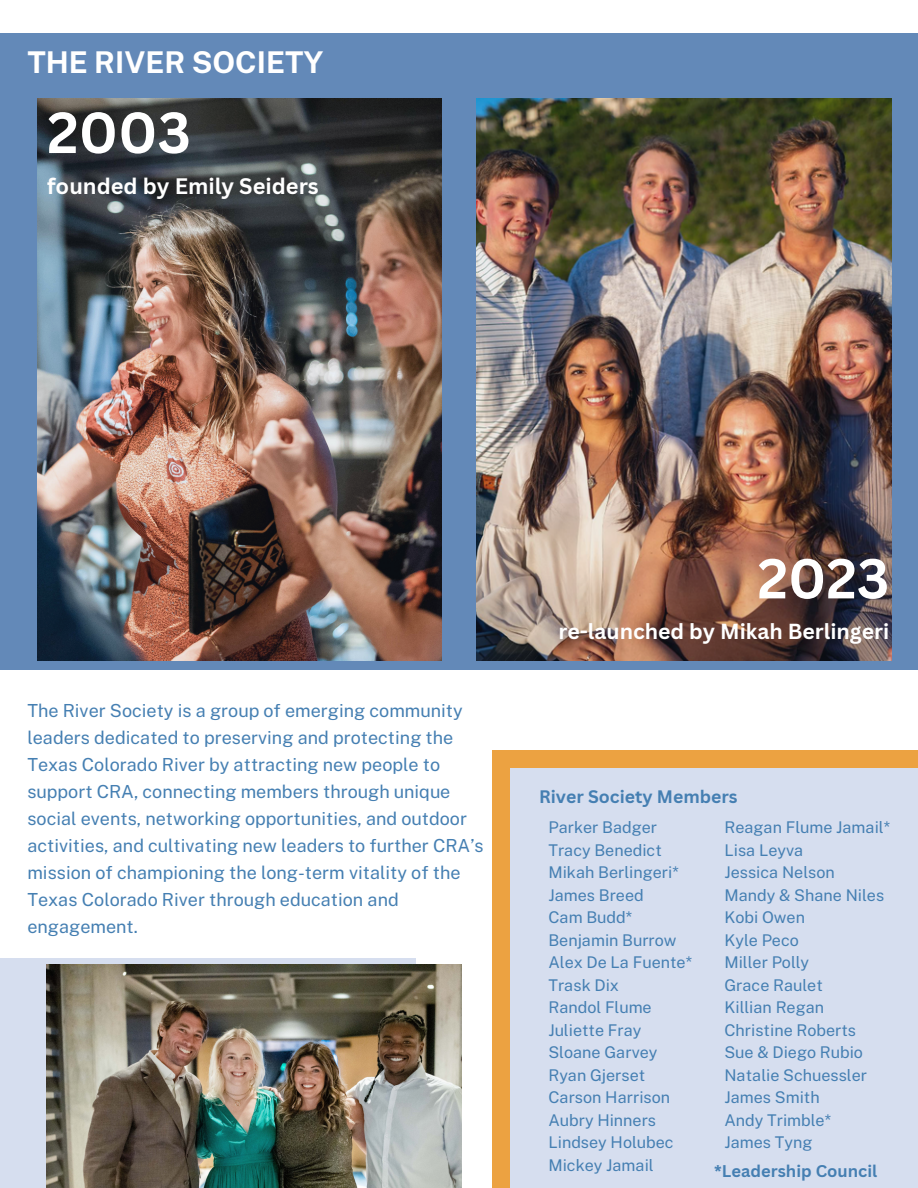
<style>
.page{position:relative;width:918px;height:1188px;background:#fff}
.page>*{position:absolute;margin:0;border:0;box-sizing:border-box;transform-origin:0 0}
.t1{font:700 56.55px "Canva Sans";color:#fff}
.t2{font:700 54.9px "Canva Sans";color:#fff}
.t3{font:700 30px "Public Sans";color:#fff}
.t4{font:700 21.9px "Canva Sans";color:#fff}
.t5{font:700 21.15px "Canva Sans";color:#fff}
.t6{font:18px/27px "Public Sans";color:#457fb2}
.t7{font:700 17.55px "Canva Sans";color:#457fb2}
.t8{font:700 16.5px "Canva Sans";color:#457fb2}
.t9{font:16.2px "Public Sans";color:#457fb2}
</style>
<div class="page">
<div style="left:0;top:81px;width:918px;height:589px;background:#6389b8"></div>
<div style="left:492px;top:750px;width:426px;height:438px;background:#eca241"></div>
<div style="left:510px;top:768px;width:408px;height:420px;background:#d6deef"></div>
<div style="left:0;top:959px;width:416px;height:229px;background:#d6deef"></div>
<img style="left:46px;top:965px;width:416px;height:223px">
<img style="left:37px;top:98px;width:404px;height:562px">
<img style="left:477px;top:98px;width:415px;height:562px">
<div style="left:0;top:34px;width:918px;height:64px;background:#6389b8"></div>
<p class="t3" style="left:27px;top:44px;width:298px">THE RIVER SOCIETY</p>
<p class="t1" style="left:47px;top:93px;width:145px">2003</p>
<p class="t4" style="left:47px;top:171px;width:273px">founded by Emily Seiders</p>
<p class="t6" style="left:27px;top:697px;width:458px">The River Society is a group of emerging community leaders dedicated to preserving and protecting the Texas Colorado River by attracting new people to support CRA, connecting members through unique social events, networking opportunities, and outdoor activities, and cultivating new leaders to further CRA’s mission of championing the long-term vitality of the Texas Colorado River through education and engagement.</p>
<h2 class="t2" style="left:758px;top:540px;width:133px">2023</h2>
<h2 class="t5" style="left:558px;top:616px;width:332px">re-launched by Mikah Berlingeri</h2>
<p class="t7" style="left:539px;top:785px;width:200px">River Society Members</p>
<p class="t9" style="left:724px;top:818px;width:167px">Reagan Flume Jamail*</p>
<p class="t9" style="left:724px;top:840px;width:80px">Lisa Leyva</p>
<p class="t9" style="left:724px;top:863px;width:112px">Jessica Nelson</p>
<p class="t9" style="left:724px;top:885px;width:161px">Mandy &amp; Shane Niles</p>
<p class="t9" style="left:724px;top:908px;width:82px">Kobi Owen</p>
<p class="t9" style="left:724px;top:930px;width:76px">Kyle Peco</p>
<p class="t9" style="left:724px;top:953px;width:86px">Miller Polly</p>
<p class="t9" style="left:724px;top:975px;width:100px">Grace Raulet</p>
<p class="t9" style="left:724px;top:998px;width:101px">Killian Regan</p>
<p class="t9" style="left:724px;top:1020px;width:133px">Christine Roberts</p>
<p class="t9" style="left:724px;top:1043px;width:140px">Sue &amp; Diego Rubio</p>
<p class="t9" style="left:724px;top:1065px;width:144px">Natalie Schuessler</p>
<p class="t9" style="left:724px;top:1088px;width:97px">James Smith</p>
<p class="t9" style="left:724px;top:1110px;width:108px">Andy Trimble*</p>
<p class="t9" style="left:724px;top:1133px;width:90px">James Tyng</p>
<p class="t8" style="left:714px;top:1159px;width:164px">*Leadership Council</p>
<h2 class="t9" style="left:548px;top:818px;width:110px">Parker Badger</h2>
<h4 class="t9" style="left:548px;top:840px;width:115px">Tracy Benedict</h4>
<h3 class="t9" style="left:548px;top:863px;width:132px">Mikah Berlingeri*</h3>
<p class="t9" style="left:548px;top:885px;width:97px">James Breed</p>
<p class="t9" style="left:548px;top:908px;width:85px">Cam Budd*</p>
<p class="t9" style="left:548px;top:930px;width:130px">Benjamin Burrow</p>
<p class="t9" style="left:548px;top:953px;width:145px">Alex De La Fuente*</p>
<p class="t9" style="left:548px;top:975px;width:72px">Trask Dix</p>
<p class="t9" style="left:548px;top:998px;width:105px">Randol Flume</p>
<p class="t9" style="left:548px;top:1020px;width:95px">Juliette Fray</p>
<p class="t9" style="left:548px;top:1043px;width:111px">Sloane Garvey</p>
<p class="t9" style="left:548px;top:1065px;width:98px">Ryan Gjerset</p>
<p class="t9" style="left:548px;top:1088px;width:123px">Carson Harrison</p>
<p class="t9" style="left:548px;top:1110px;width:109px">Aubry Hinners</p>
<p class="t9" style="left:548px;top:1133px;width:127px">Lindsey Holubec</p>
<p class="t9" style="left:548px;top:1155px;width:107px">Mickey Jamail</p>
</div>
